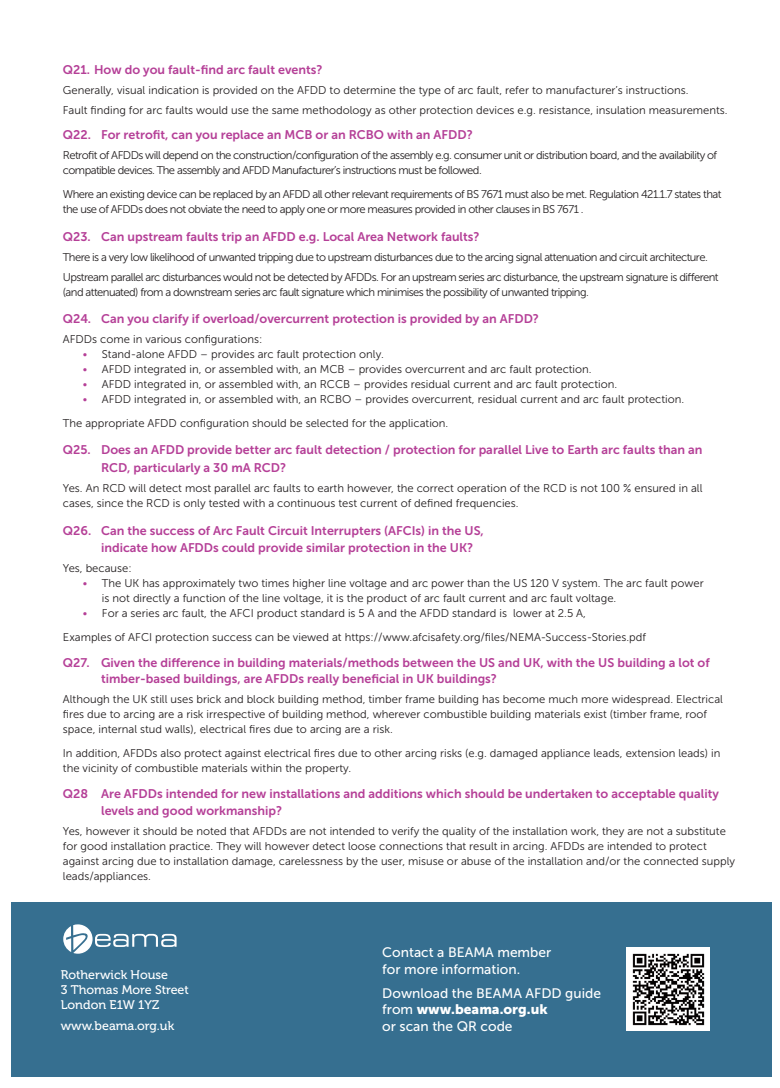
<style>
.page{position:relative;width:780px;height:1088px;background:#fff}
.page>*{position:absolute;margin:0;border:0;box-sizing:border-box;transform-origin:0 0}
.t1{font:13.75px/16.5px "Museo Sans 500";color:#fff}
.t2{font:13.75px "Museo Sans 900";color:#fff}
.t3{font:12.5px/17.5px "Museo Sans 700";color:#b53f97}
.t4{font:12.5px/15px "Museo 500";color:#fff}
.t5{font:11.25px/15px "Museo Sans 300";color:#231f20}
.t6{font:11.25px/15px "Museo Sans 300";letter-spacing:-.05em;color:#231f20}
.s1{color:#b53f97}
.s2{font-family:"Museo Sans 500"}
</style>
<div class="page">
<div style="left:11px;top:902px;width:758px;height:175px;background:#366f90"></div>
<svg style="left:63px;top:924px;width:113px;height:30px"></svg>
<div style="left:626px;top:947px;width:84px;height:84px;background:#fff"></div>
<img style="left:632px;top:953px;width:73px;height:73px">
<p class="t3" style="left:63px;top:61px;width:261px">Q21. How do you fault-find arc fault events?</p>
<p class="t5" style="left:63px;top:81px;width:666px;line-height:20px">Generally, visual indication is provided on the AFDD to determine the type of arc fault, refer to manufacturer’s instructions.<br>Fault finding for arc faults would use the same methodology as other protection devices e.g. resistance, insulation measurements.</p>
<p class="t3" style="left:63px;top:126px;width:411px">Q22. For retrofit, can you replace an MCB or an RCBO with an AFDD?</p>
<p class="t6" style="left:63px;top:148px;width:655px">Retrofit of AFDDs will depend on the construction/configuration of the assembly e.g. consumer unit or distribution board, and the availability of compatible devices. The assembly and AFDD Manufacturer’s instructions must be followed.</p>
<p class="t6" style="left:63px;top:187px;width:660px">Where an existing device can be replaced by an AFDD all other relevant requirements of BS 7671 must also be met. Regulation 421.1.7 states that the use of AFDDs does not obviate the need to apply one or more measures provided in other clauses in BS 7671 .</p>
<p class="t3" style="left:63px;top:228px;width:418px">Q23. Can upstream faults trip an AFDD e.g. Local Area Network faults?</p>
<p class="t6" style="left:63px;top:247px;width:657px;line-height:20px">There is a very low likelihood of unwanted tripping due to upstream disturbances due to the arcing signal attenuation and circuit architecture.<br>Upstream parallel arc disturbances would not be detected by AFDDs. For an upstream series arc disturbance, the upstream signature is different</p>
<p class="t6" style="left:63px;top:284px;width:527px">(and attenuated) from a downstream series arc fault signature which minimises the possibility of unwanted tripping.</p>
<p class="t3" style="left:63px;top:310px;width:477px">Q24. Can you clarify if overload/overcurrent protection is provided by an AFDD?</p>
<p class="t5" style="left:63px;top:332px;width:201px">AFDDs come in various configurations:</p>
<p class="t5" style="left:83px;top:347px;width:302px"><span class="s1">•</span> Stand-alone AFDD – provides arc fault protection only.</p>
<p class="t5" style="left:83px;top:362px;width:510px"><span class="s1">•</span> AFDD integrated in, or assembled with, an MCB – provides overcurrent and arc fault protection.</p>
<p class="t5" style="left:83px;top:377px;width:536px"><span class="s1">•</span> AFDD integrated in, or assembled with, an RCCB – provides residual current and arc fault protection.</p>
<p class="t5" style="left:63px;top:387px;width:623px;line-height:23.8px;text-indent:20px"><span class="s1">•</span> AFDD integrated in, or assembled with, an RCBO – provides overcurrent, residual current and arc fault protection.<br>The appropriate AFDD configuration should be selected for the application.</p>
<p class="t3" style="left:101px;top:441px;width:603px;text-indent:-38px">Q25. Does an AFDD provide better arc fault detection / protection for parallel Live to Earth arc faults than an<br>RCD, particularly a 30 mA RCD?</p>
<p class="t5" style="left:63px;top:481px;width:641px">Yes. An RCD will detect most parallel arc faults to earth however, the correct operation of the RCD is not 100 % ensured in all cases, since the RCD is only tested with a continuous test current of defined frequencies.</p>
<p class="t3" style="left:101px;top:521px;width:384px;text-indent:-38px">Q26. Can the success of Arc Fault Circuit Interrupters (AFCIs) in the US, indicate how AFDDs could provide similar protection in the UK?</p>
<p class="t5" style="left:63px;top:561px;width:70px">Yes, because:</p>
<p class="t5" style="left:102px;top:576px;width:603px;text-indent:-19px"><span class="s1">•</span> The UK has approximately two times higher line voltage and arc power than the US 120 V system. The arc fault power is not directly a function of the line voltage, it is the product of arc fault current and arc fault voltage.</p>
<p class="t5" style="left:63px;top:601px;width:584px;line-height:23.8px;text-indent:20px"><span class="s1">•</span> For a series arc fault, the AFCI product standard is 5 A and the AFDD standard is lower at 2.5 A,<br>Examples of AFCI protection success can be viewed at https://www.afcisafety.org/files/NEMA-Success-Stories.pdf</p>
<p class="t3" style="left:101px;top:654px;width:610px;line-height:16.2px;text-indent:-38px">Q27. Given the difference in building materials/methods between the US and UK, with the US building a lot of timber-based buildings, are AFDDs really beneficial in UK buildings?</p>
<p class="t5" style="left:63px;top:692px;width:661px">Although the UK still uses brick and block building method, timber frame building has become much more widespread. Electrical fires due to arcing are a risk irrespective of building method, wherever combustible building materials exist (timber frame, roof space, internal stud walls), electrical fires due to arcing are a risk.</p>
<p class="t5" style="left:63px;top:746px;width:659px">In addition, AFDDs also protect against electrical fires due to other arcing risks (e.g. damaged appliance leads, extension leads) in the vicinity of combustible materials within the property.</p>
<p class="t3" style="left:101px;top:786px;width:619px;line-height:16.2px;text-indent:-38px">Q28 Are AFDDs intended for new installations and additions which should be undertaken to acceptable quality levels and good workmanship?</p>
<p class="t5" style="left:63px;top:823px;width:673px">Yes, however it should be noted that AFDDs are not intended to verify the quality of the installation work, they are not a substitute for good installation practice. They will however detect loose connections that result in arcing. AFDDs are intended to protect against arcing due to installation damage, carelessness by the user, misuse or abuse of the installation and/or the connected supply leads/appliances.</p>
<p class="t4" style="left:61px;top:968px;width:129px">Rotherwick House<br>3 Thomas More Street<br>London E1W 1YZ</p>
<p class="t4" style="left:61px;top:1019px;width:115px">www.beama.org.uk</p>
<p class="t1" style="left:382px;top:944px;width:170px">Contact a BEAMA member for more information.</p>
<p class="t1" style="left:382px;top:984px;width:220px">Download the BEAMA AFDD guide</p>
<p class="t2" style="left:382px;top:1001px;width:167px"><span class="s2">from</span> www.beama.org.uk</p>
<p class="t1" style="left:382px;top:1017px;width:132px">or scan the QR code</p>
</div>
